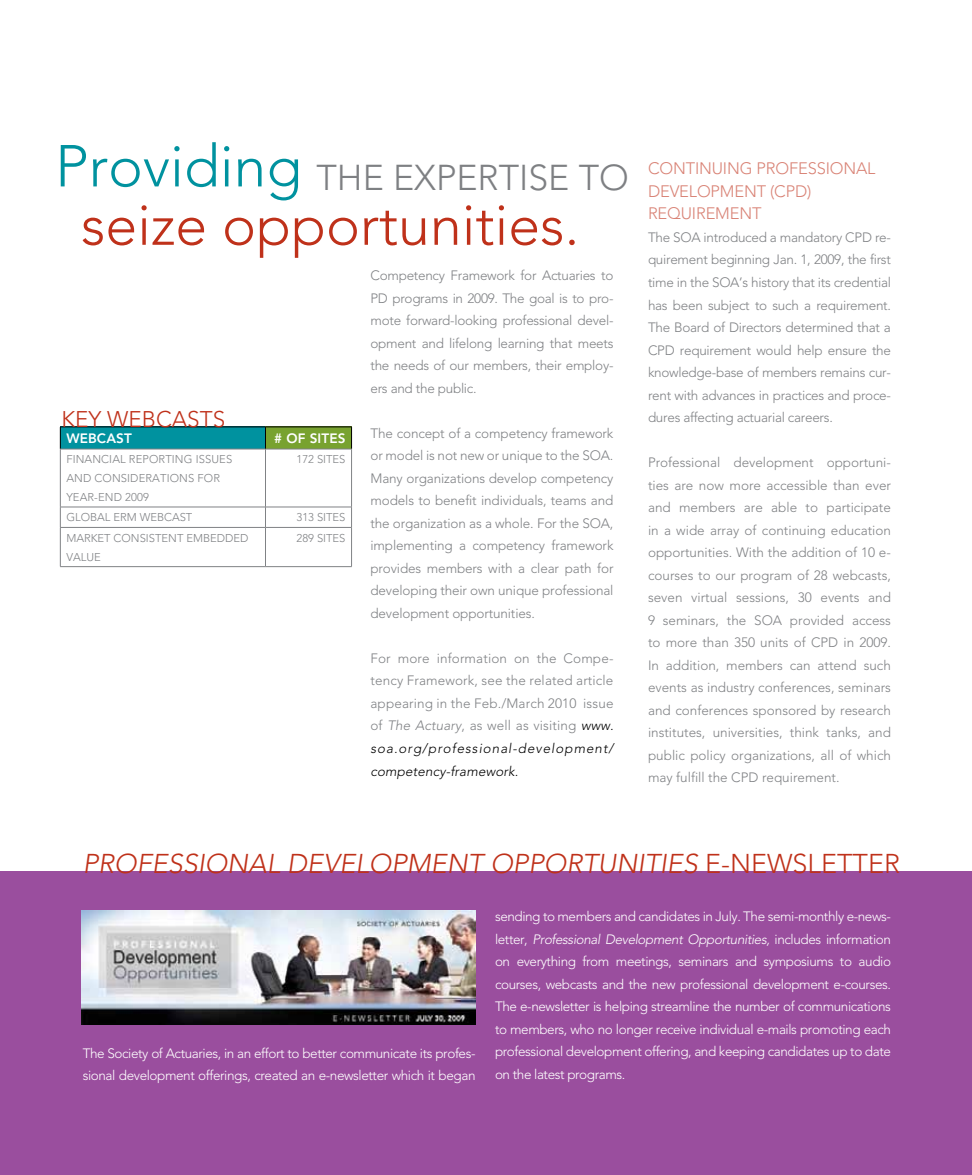
<style>
.page{position:relative;width:972px;height:1175px;background:#fff}
.page>*{position:absolute;margin:0;border:0;box-sizing:border-box;transform-origin:0 0}
.t1{font:300 57.3px "Avenir";color:#bf311a}
.t2{font:300 35.7px "Avenir";color:#7e8083}
.t3{font:italic 300 27px "Avenir";letter-spacing:.035em;color:#bf311a}
.t4{font:300 27px "Avenir";color:#bf311a}
.t5{font:300 22.5px "Avenir";letter-spacing:.01em;color:#bf311a}
.t6{font:300 16.5px/22.5px "Avenir";letter-spacing:-.01em;color:#d98376}
.t7{font:300 13.5px/22.5px "Avenir";letter-spacing:-.005em;color:#808285;text-align:justify}
.t8{font:300 13.5px/22.5px "Avenir";letter-spacing:-.03em;color:#fff}
.t9{font:800 13.5px "Avenir";color:#fff}
.t10{font:300 11.25px/18.8px "Avenir";letter-spacing:.01em;color:#808285}
.s1{font-size:58.5px;color:#00929f}
.s2{font-style:italic}
.s3{font-style:italic;color:#000}
</style>
<div class="page">
<div style="left:0;top:872px;width:972px;height:302px;background:#9a4e9e"></div>
<img style="left:81px;top:910px;width:395px;height:114px">
<div style="left:60px;top:427px;width:206px;height:22px;background:#00929f"></div>
<div style="left:266px;top:427px;width:86px;height:22px;background:#78a22f"></div>
<hr style="left:266px;top:426px;width:86px;height:1px;background:#000">
<svg style="left:351px;top:427px;width:1px;height:22px"></svg>
<hr style="left:60px;top:449px;width:1px;height:58px;background:#808285">
<hr style="left:266px;top:449px;width:86px;height:1px;background:#808285">
<hr style="left:265px;top:449px;width:1px;height:58px;background:#808285">
<hr style="left:351px;top:449px;width:1px;height:58px;background:#808285">
<hr style="left:60px;top:507px;width:206px;height:1px;background:#808285">
<svg style="left:60px;top:507px;width:1px;height:20px"></svg>
<hr style="left:266px;top:507px;width:86px;height:1px;background:#808285">
<svg style="left:265px;top:507px;width:1px;height:20px"></svg>
<svg style="left:351px;top:507px;width:1px;height:20px"></svg>
<hr style="left:60px;top:527px;width:206px;height:1px;background:#808285">
<hr style="left:60px;top:527px;width:1px;height:39px;background:#808285">
<hr style="left:266px;top:527px;width:86px;height:1px;background:#808285">
<hr style="left:265px;top:527px;width:1px;height:39px;background:#808285">
<hr style="left:351px;top:527px;width:1px;height:39px;background:#808285">
<hr style="left:60px;top:566px;width:206px;height:1px;background:#808285">
<hr style="left:266px;top:566px;width:86px;height:1px;background:#808285">
<hr style="left:60px;top:426px;width:206px;height:1px;background:#000">
<svg style="left:60px;top:427px;width:1px;height:22px"></svg>
<svg style="left:265px;top:427px;width:1px;height:22px"></svg>
<hr style="left:60px;top:449px;width:206px;height:1px;background:#808285">
<h2 class="t2" style="left:55px;top:157px;width:575px"><span class="s1">Providing</span> th e expertise to</h2>
<h1 class="t1" style="left:81px;top:191px;width:500px">seize opportunities.</h1>
<h3 class="t5" style="left:61px;top:405px;width:139px">Key Webcasts</h3>
<p class="t9" style="left:66px;top:430px;width:41px">WEBCAST</p>
<p class="t9" style="left:274px;top:430px;width:44px"># OF SITES</p>
<p class="t10" style="left:66px;top:450px;width:166px">Fi nancial Reporti ng Issues and Considerations for<br>Year-end 2009</p>
<p class="t10" style="left:297px;top:450px;width:49px">172 sites</p>
<p class="t10" style="left:66px;top:508px;width:121px">Global ERM Webcast</p>
<p class="t10" style="left:297px;top:508px;width:49px">313 sites</p>
<p class="t10" style="left:66px;top:528px;width:80px">Market consist</p>
<p class="t10" style="left:162px;top:528px;width:87px">ent Em bedded</p>
<p class="t10" style="left:66px;top:547px;width:36px">value</p>
<p class="t10" style="left:297px;top:528px;width:49px">289 sites</p>
<p class="t7" style="left:370px;top:264px;width:245px">Competency Framework for Actuaries to PD programs in 2009. The goal is to pro&shy;mote forward-looking professional devel&shy;opment and lifelong learning that meets the needs of our members, their employ&shy;ers and the public.</p>
<p class="t7" style="left:370px;top:422px;width:245px">The concept of a competency framework or model is not new or unique to the SOA.<br>Many organizations develop competency models to benefit individuals, teams and the organization as a whole. For the SOA, implementing a competency framework provides members with a clear path for developing their own unique professional development opportunities.</p>
<p class="t7" style="left:370px;top:647px;width:245px">For more information on the Compe&shy;tency Framework, see the related article appearing in the Feb./March 2010 issue of <span class="s2">The Actuary</span>, as well as visiting <span class="s3">www. soa.org/professional-development/ competency-framework.</span></p>
<p class="t6" style="left:648px;top:157px;width:229px">Conti nui ng Professional<br>Developm ent (CPD)<br>Requi rem ent</p>
<p class="t7" style="left:648px;top:226px;width:245px">The SOA introduced a mandatory CPD re&shy;quirement beginning Jan. 1, 2009, the first time in the SOA’s history that its credential has been subject to such a requirement.<br>The Board of Directors determined that a CPD requirement would help ensure the knowledge-base of members remains cur&shy;rent with advances in practices and proce&shy;dures affecting actuarial careers.</p>
<p class="t7" style="left:648px;top:451px;width:245px">Professional development opportuni&shy;ties are now more accessible than ever and members are able to participate in a wide array of continuing education opportunities. With the addition of 10 e&shy;courses to our program of 28 webcasts, seven virtual sessions, 30 events and 9 seminars, the SOA</p>
<p class="t7" style="left:648px;top:609px;width:245px;text-indent:142px">provided access to more than 350 units of CPD in 2009.<br>In addition, members can attend such events as industry conferences, seminars and conferences sponsored by research institutes, universities, think tanks, and public policy organizations, all of which may fulfill the CPD requirement.</p>
<h3 class="t3" style="left:83px;top:847px;width:35px">Prof</h3>
<h3 class="t3" style="left:152px;top:847px;width:33px">essional</h3>
<h3 class="t3" style="left:287px;top:847px;width:88px">Developm</h3>
<h3 class="t3" style="left:431px;top:847px;width:99px">ent Opportuniti</h3>
<h3 class="t4" style="left:667px;top:847px;width:235px"><span class="s2">es</span> E-Newsletter</h3>
<p class="t8" style="left:495px;top:905px;width:398px;text-align:justify">sending to members and candidates in July. The semi-monthly e-news&shy;letter, <span class="s2">Professional Development Opportunities,</span> includes information on everything from meetings, seminars and symposiums to audio courses, webcasts and the new professional development e-courses.<br>The e-newsletter is helping streamline the number of communications to members, who no longer receive individual e-mails promoting each professional development offering, and keeping candidates up to date on the latest programs.</p>
<p class="t8" style="left:83px;top:1041px;width:394px">The Society of Actuaries, in an effort to better communicate its profes&shy;sional development offerings, created an e-newsletter which it began</p>
</div>
